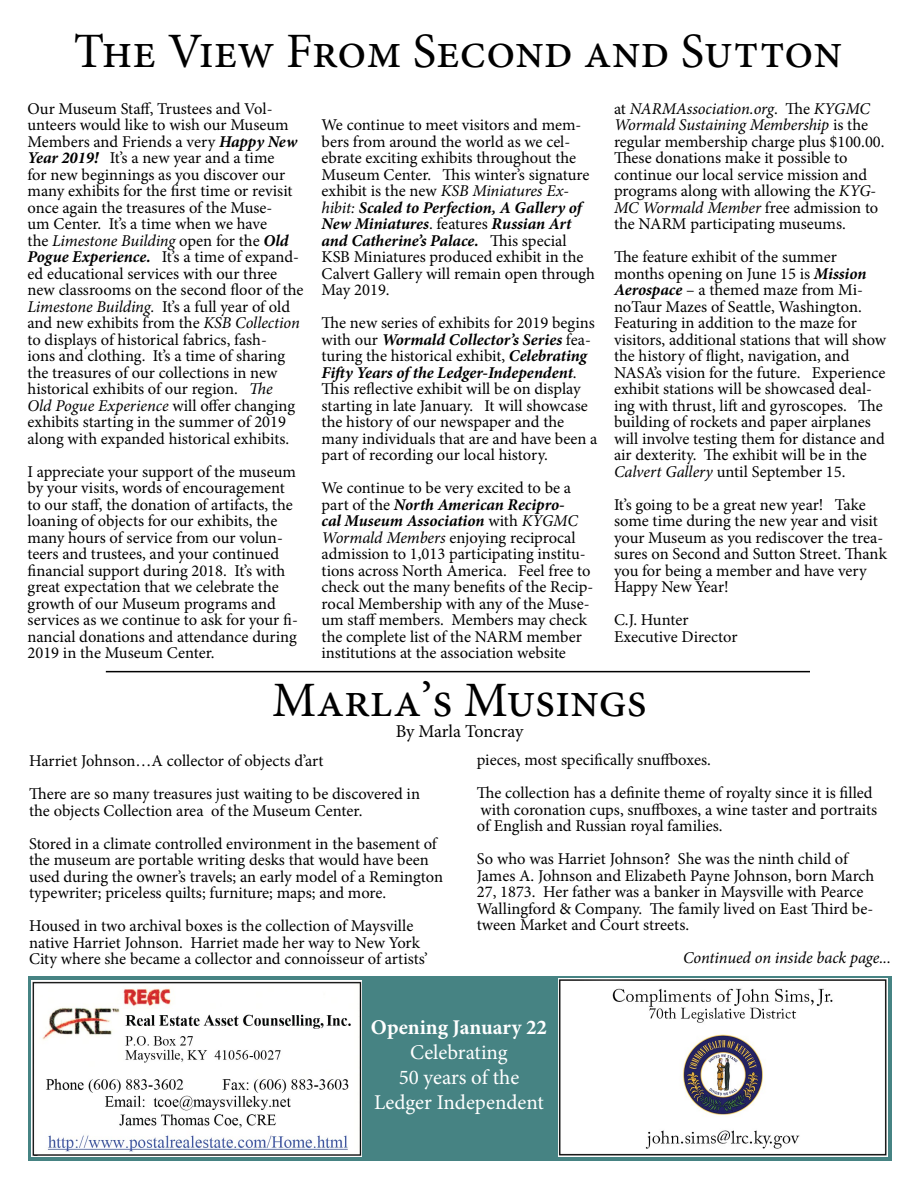
<style>
.page{position:relative;width:918px;height:1188px;background:#fff}
.page>*{position:absolute;margin:0;border:0;box-sizing:border-box;transform-origin:0 0}
.t1{font:49.5px "Minion Pro";color:#000}
.t2{font:21px/25.2px "Minion Pro";color:#fff;text-align:center}
.t3{font:700 21px "Minion Pro";color:#fff}
.t4{font:18px "Minion Pro";color:#000}
.t5{font:16.5px/16.5px "Minion Pro";letter-spacing:-.01em;color:#000}
.t6{font:italic 16.5px "Minion Pro";letter-spacing:-.01em;color:#000}
.s1{font-weight:700;font-style:italic}
.s2{font-style:italic}
</style>
<div class="page">
<div style="left:28px;top:976px;width:864px;height:184px;background:#468383"></div>
<img style="left:32px;top:980px;width:330px;height:176px">
<img style="left:558px;top:979px;width:330px;height:177px">
<hr style="left:106px;top:671px;width:704px;height:1px;background:#000">
<h1 class="t1" style="left:74px;top:18px;width:770px">The View From Second and Sutton</h1>
<p class="t5" style="left:28px;top:100px;width:278px">Our Museum Staff, Trustees and Vol&shy;unteers would like to wish our Museum Members and Friends a very <span class="s1">Happy New Year 2019!</span> It’s a new year and a time<br>for new beginnings as you discover our many exhibits for the first time or revisit once again the treasures of the Muse-<br>um Center. It’s a time when we have<br>the <span class="s2">Limestone Building</span> open for the <span class="s1">Old Pogue Experience.</span> It’s a time of expand&shy;ed educational services with our three new classrooms on the second floor of the <span class="s2">Limestone Building.</span> It’s a full year of old and new exhibits from the <span class="s2">KSB Collection </span>to displays of historical fabrics, fash-<br>ions and clothing. It’s a time of sharing the treasures of our collections in new historical exhibits of our region. <span class="s2">The<br>Old Pogue Experience</span> will offer changing exhibits starting in the summer of 2019 along with expanded historical exhibits.</p>
<p class="t5" style="left:28px;top:463px;width:272px">I appreciate your support of the museum by your visits, words of encouragement to our staff, the donation of artifacts, the loaning of objects for our exhibits, the many hours of service from our volun&shy;teers and trustees, and your continued financial support during 2018. It’s with great expectation that we celebrate the growth of our Museum programs and services as we continue to ask for your fi&shy;nancial donations and attendance during 2019 in the Museum Center.</p>
<p class="t5" style="left:614px;top:100px;width:272px">at <span class="s2">NARMAssociation.org</span>. The <span class="s2">KYGMC Wormald Sustaining Membership</span> is the regular membership charge plus $100.00.<br>These donations make it possible to continue our local service mission and programs along with allowing the <span class="s2">KYG-MC Wormald Member</span> free admission to the NARM participating museums.</p>
<p class="t5" style="left:614px;top:249px;width:274px">The feature exhibit of the summer months opening on June 15 is <span class="s1">Mission Aerospace</span> – a themed maze from Mi&shy;noTaur Mazes of Seattle, Washington.<br>Featuring in addition to the maze for visitors, additional stations that will show the history of flight, navigation, and NASA’s vision for the future. Experience exhibit stations will be showcased deal&shy;ing with thrust, lift and gyroscopes. The building of rockets and paper airplanes will involve testing them for distance and air dexterity. The exhibit will be in the <span class="s2">Calvert Gallery</span> until September 15.</p>
<p class="t5" style="left:614px;top:496px;width:274px">It’s going to be a great new year! Take some time during the new year and visit your Museum as you rediscover the trea&shy;sures on Second and Sutton Street. Thank you for being a member and have very Happy New Year!</p>
<p class="t5" style="left:614px;top:612px;width:125px">C.J. Hunter<br>Executive Director</p>
<h1 class="t1" style="left:272px;top:667px;width:377px">Marla’s Musings</h1>
<p class="t4" style="left:396px;top:720px;width:130px">By Marla Toncray</p>
<p class="t5" style="left:322px;top:117px;width:275px">We continue to meet visitors and mem&shy;bers from around the world as we cel&shy;ebrate exciting exhibits throughout the Museum Center. This winter’s signature exhibit is the new <span class="s2">KSB Miniatures Ex&shy;hibit:</span> <span class="s1">Scaled to Perfection, A Gallery of New Miniatures</span>. features <span class="s1">Russian Art and Catherine’s Palace.</span> This special KSB Miniatures produced exhibit in the Calvert Gallery will remain open through May 2019.</p>
<p class="t5" style="left:322px;top:315px;width:277px">The new series of exhibits for 2019 begins with our <span class="s1">Wormald Collector’s Series</span> fea&shy;turing the historical exhibit, <span class="s1">Celebrating Fifty Years of the Ledger-Independent</span>.<br>This reflective exhibit will be on display starting in late January. It will showcase the history of our newspaper and the many individuals that are and have been a part of recording our local history.</p>
<p class="t5" style="left:322px;top:480px;width:273px">We continue to be very excited to be a part of the <span class="s1">North American Recipro-<br>cal Museum Association</span> with <span class="s2">KYGMC Wormald Members</span> enjoying reciprocal admission to 1,013 participating institu&shy;tions across North America. Feel free to check out the many benefits of the Recip&shy;rocal Membership with any of the Muse&shy;um staff members. Members may check the complete list of the NARM member institutions at the association website</p>
<p class="t5" style="left:29px;top:745px;width:392px;line-height:33px">Harriet Johnson…A collector of objects d’art<br>There are so many treasures just waiting to be discovered in</p>
<p class="t5" style="left:29px;top:794px;width:411px;line-height:33px">the objects Collection area of the Museum Center.<br>Stored in a climate controlled environment in the basement of</p>
<p class="t5" style="left:29px;top:852px;width:415px">the museum are portable writing desks that would have been used during the owner’s travels; an early model of a Remington typewriter; priceless quilts; furniture; maps; and more.</p>
<p class="t5" style="left:29px;top:918px;width:400px">Housed in two archival boxes is the collection of Maysville native Harriet Johnson. Harriet made her way to New York<br>City where she became a collector and connoisseur of artists’</p>
<p class="t5" style="left:477px;top:743px;width:397px;line-height:33px">pieces, most specifically snuffboxes.<br>The collection has a definite theme of royalty since it is filled</p>
<p class="t5" style="left:477px;top:801px;width:402px">with coronation cups, snuffboxes, a wine taster and portraits of English and Russian royal families.</p>
<p class="t5" style="left:477px;top:851px;width:399px">So who was Harriet Johnson? She was the ninth child of James A. Johnson and Elizabeth Payne Johnson, born March 27, 1873. Her father was a banker in Maysville with Pearce Wallingford &amp; Company. The family lived on East Third be&shy;tween Market and Court streets.</p>
<p class="t6" style="left:683px;top:947px;width:209px">Continued on inside back page...</p>
<p class="t3" style="left:371px;top:1012px;width:178px">Opening January 22</p>
<p class="t2" style="left:374px;top:1040px;width:172px">Celebrating<br>50 years of the<br>Ledger Independent</p>
</div>
